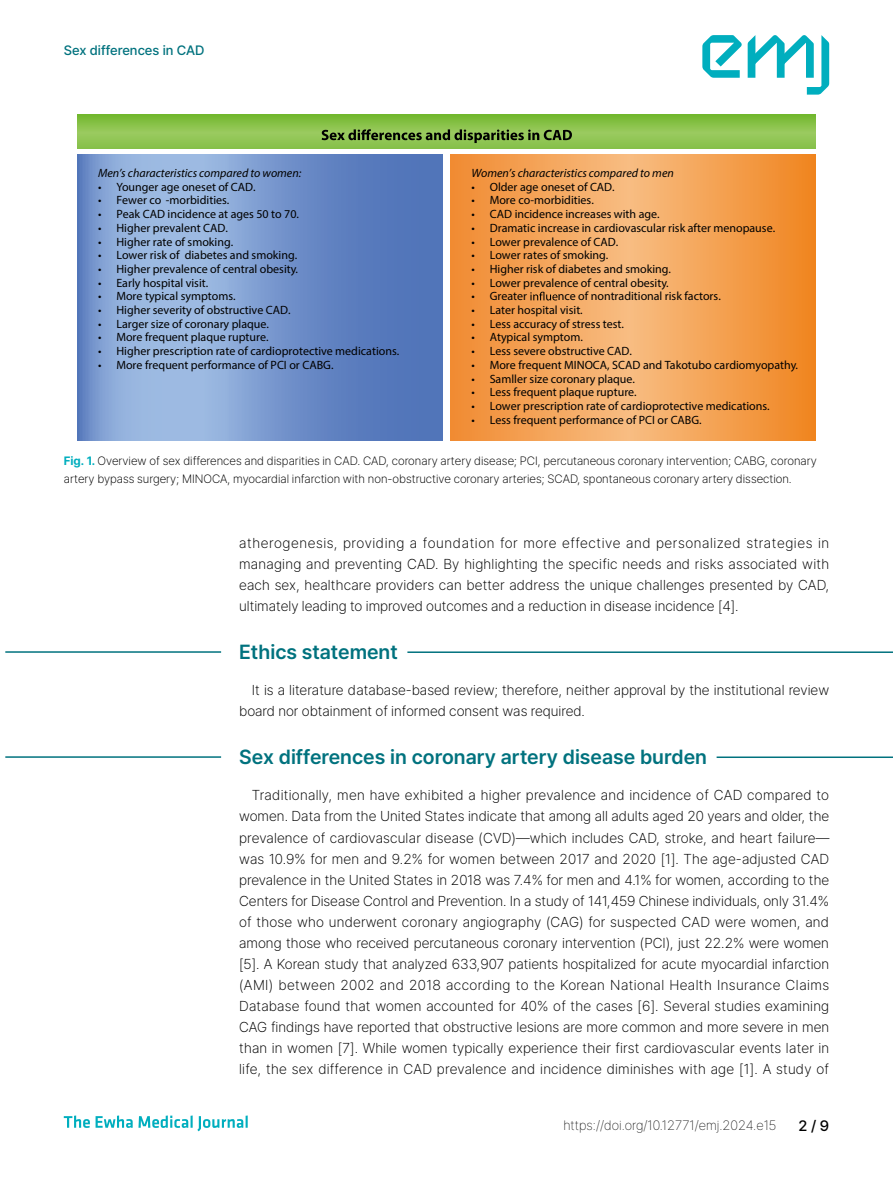
<style>
.page{position:relative;width:893px;height:1191px;background:#fff}
.page>*{position:absolute;margin:0;border:0;box-sizing:border-box;transform-origin:0 0}
.t1{font:600 20.25px "Pretendard";color:#00727e}
.t2{font:500 15px "Pretendard";color:#000}
.t3{font:200 14.25px/21px "Pretendard";color:#000;text-align:justify}
.t4{font:100 13.5px "Pretendard";color:#000}
.t5{font:500 13.5px "Pretendard";color:#00727e}
.t6{font:12px "Myriad Pro";color:#000}
.t7{font:200 12px/18px "Pretendard";color:#000}
.t8{font:italic 12px "Myriad Pro";color:#000}
.s1{font-weight:700;color:#00aebe}
</style>
<div class="page">
<svg style="left:64px;top:1115px;width:184px;height:16px"></svg>
<svg style="left:702px;top:35px;width:40px;height:43px"></svg>
<svg style="left:748px;top:35px;width:81px;height:60px"></svg>
<hr style="left:252px;top:651px;width:641px;height:2px;background:#00727e">
<hr style="left:5px;top:651px;width:216px;height:2px;background:#00727e">
<div style="left:239px;top:642px;width:168px;height:19px;background:#fff"></div>
<hr style="left:252px;top:756px;width:641px;height:2px;background:#00727e">
<hr style="left:5px;top:756px;width:216px;height:2px;background:#00727e">
<div style="left:239px;top:747px;width:478px;height:19px;background:#fff"></div>
<svg style="left:77px;top:115px;width:739px;height:34px;background:#89c24a"></svg>
<svg style="left:77px;top:154px;width:365px;height:287px;background:#7797cd"></svg>
<svg style="left:450px;top:154px;width:366px;height:287px;background:#f4a254"></svg>
<svg style="left:322px;top:129px;width:250px;height:14px;background:#64873c"></svg>
<svg style="left:530px;top:292px;width:27px;height:8px"></svg>
<p class="t5" style="left:64px;top:43px;width:142px">Sex differences in CAD</p>
<p class="t8" style="left:471px;top:166px;width:204px">Women’s characteristics compared to men</p>
<p class="t6" style="left:471px;top:179px;width:145px">• Older age oneset of CAD.</p>
<p class="t6" style="left:471px;top:193px;width:124px">• More co-morbidities.</p>
<p class="t6" style="left:471px;top:207px;width:190px">• CAD incidence increases with age.</p>
<p class="t6" style="left:471px;top:220px;width:305px">• Dramatic increase in cardiovascular risk after menopause.</p>
<p class="t6" style="left:471px;top:234px;width:148px">• Lower prevalence of CAD.</p>
<p class="t6" style="left:471px;top:248px;width:138px">• Lower rates of smoking.</p>
<p class="t6" style="left:471px;top:261px;width:201px">• Higher risk of diabetes and smoking.</p>
<p class="t6" style="left:471px;top:275px;width:199px">• Lower prevalence of central obesity.</p>
<p class="t6" style="left:471px;top:289px;width:57px">• Greater</p>
<p class="t6" style="left:558px;top:289px;width:164px">nce of nontraditional risk factors.</p>
<p class="t6" style="left:471px;top:303px;width:113px">• Later hospital visit.</p>
<p class="t6" style="left:471px;top:316px;width:154px">• Less accuracy of stress test.</p>
<p class="t6" style="left:471px;top:330px;width:113px">• Atypical symptom.</p>
<p class="t6" style="left:471px;top:344px;width:162px">• Less severe obstructive CAD.</p>
<p class="t6" style="left:471px;top:357px;width:328px">• More frequent MINOCA, SCAD and Takotubo cardiomyopathy.</p>
<p class="t6" style="left:471px;top:371px;width:165px">• Samller size coronary plaque.</p>
<p class="t6" style="left:471px;top:385px;width:167px">• Less frequent plaque rupture.</p>
<p class="t6" style="left:471px;top:398px;width:300px">• Lower prescription rate of cardioprotective medications.</p>
<p class="t6" style="left:471px;top:412px;width:232px">• Less frequent performance of PCI or CABG.</p>
<p class="t7" style="left:64px;top:452px;width:755px"><span class="s1">Fig. 1.</span> Overview of sex differences and disparities in CAD. CAD, coronary artery disease; PCI, percutaneous coronary intervention; CABG, coronary artery bypass surgery; MINOCA, myocardial infarction with non-obstructive coronary arteries; SCAD, spontaneous coronary artery dissection.</p>
<p class="t8" style="left:98px;top:166px;width:205px">Men’s characteristics compared to women:</p>
<p class="t6" style="left:98px;top:179px;width:159px">• Younger age oneset of CAD.</p>
<p class="t6" style="left:98px;top:193px;width:133px">• Fewer co -morbidities.</p>
<p class="t6" style="left:98px;top:207px;width:202px">• Peak CAD incidence at ages 50 to 70.</p>
<p class="t6" style="left:98px;top:220px;width:131px">• Higher prevalent CAD.</p>
<p class="t6" style="left:98px;top:234px;width:137px">• Higher rate of smoking.</p>
<p class="t6" style="left:98px;top:248px;width:201px">• Lower risk of diabetes and smoking.</p>
<p class="t6" style="left:98px;top:261px;width:201px">• Higher prevalence of central obesity.</p>
<p class="t6" style="left:98px;top:275px;width:112px">• Early hospital visit.</p>
<p class="t6" style="left:98px;top:289px;width:139px">• More typical symptoms.</p>
<p class="t6" style="left:98px;top:303px;width:194px">• Higher severity of obstructive CAD.</p>
<p class="t6" style="left:98px;top:316px;width:172px">• Larger size of coronary plaque.</p>
<p class="t6" style="left:98px;top:330px;width:172px">• More frequent plaque rupture.</p>
<p class="t6" style="left:98px;top:344px;width:303px">• Higher prescription rate of cardioprotective medications.</p>
<p class="t6" style="left:98px;top:357px;width:237px">• More frequent performance of PCI or CABG.</p>
<p class="t3" style="left:239px;top:533px;width:592px">atherogenesis, providing a foundation for more effective and personalized strategies in managing and preventing CAD. By highlighting the specific needs and risks associated with each sex, healthcare providers can better address the unique challenges presented by CAD, ultimately leading to improved outcomes and a reduction in disease incidence [4].</p>
<h1 class="t1" style="left:239px;top:640px;width:160px">Ethics statement</h1>
<p class="t3" style="left:239px;top:680px;width:591px;text-indent:13px">It is a literature database-based review; therefore, neither approval by the institutional review board nor obtainment of informed consent was required.</p>
<h1 class="t1" style="left:239px;top:745px;width:469px">Sex differences in coronary artery disease burden</h1>
<p class="t3" style="left:239px;top:785px;width:592px;text-indent:13px">Traditionally, men have exhibited a higher prevalence and incidence of CAD compared to women. Data from the United States indicate that among all adults aged 20 years and older, the prevalence of cardiovascular disease (CVD)—which includes CAD, stroke, and heart failure— was 10.9% for men and 9.2% for women between 2017 and 2020 [1]. The age-adjusted CAD prevalence in the United States in 2018 was 7.4% for men and 4.1% for women, according to the Centers for Disease Control and Prevention. In a study of 141,459 Chinese individuals, only 31.4% of those who underwent coronary angiography (CAG) for suspected CAD were women, and among those who received percutaneous coronary intervention (PCI), just 22.2% were women [5]. A Korean study that analyzed 633,907 patients hospitalized for acute myocardial infarction (AMI) between 2002 and 2018 according to the Korean National Health Insurance Claims Database found that women accounted for 40% of the cases [6]. Several studies examining CAG findings have reported that obstructive lesions are more common and more severe in men than in women [7]. While women typically experience their first cardiovascular events later in life, the sex difference in CAD prevalence and incidence diminishes with age [1]. A study of</p>
<p class="t4" style="left:563px;top:1118px;width:215px">https://doi.org/10.12771/emj.2024.e15</p>
<p class="t2" style="left:798px;top:1116px;width:32px">2 / 9</p>
</div>
